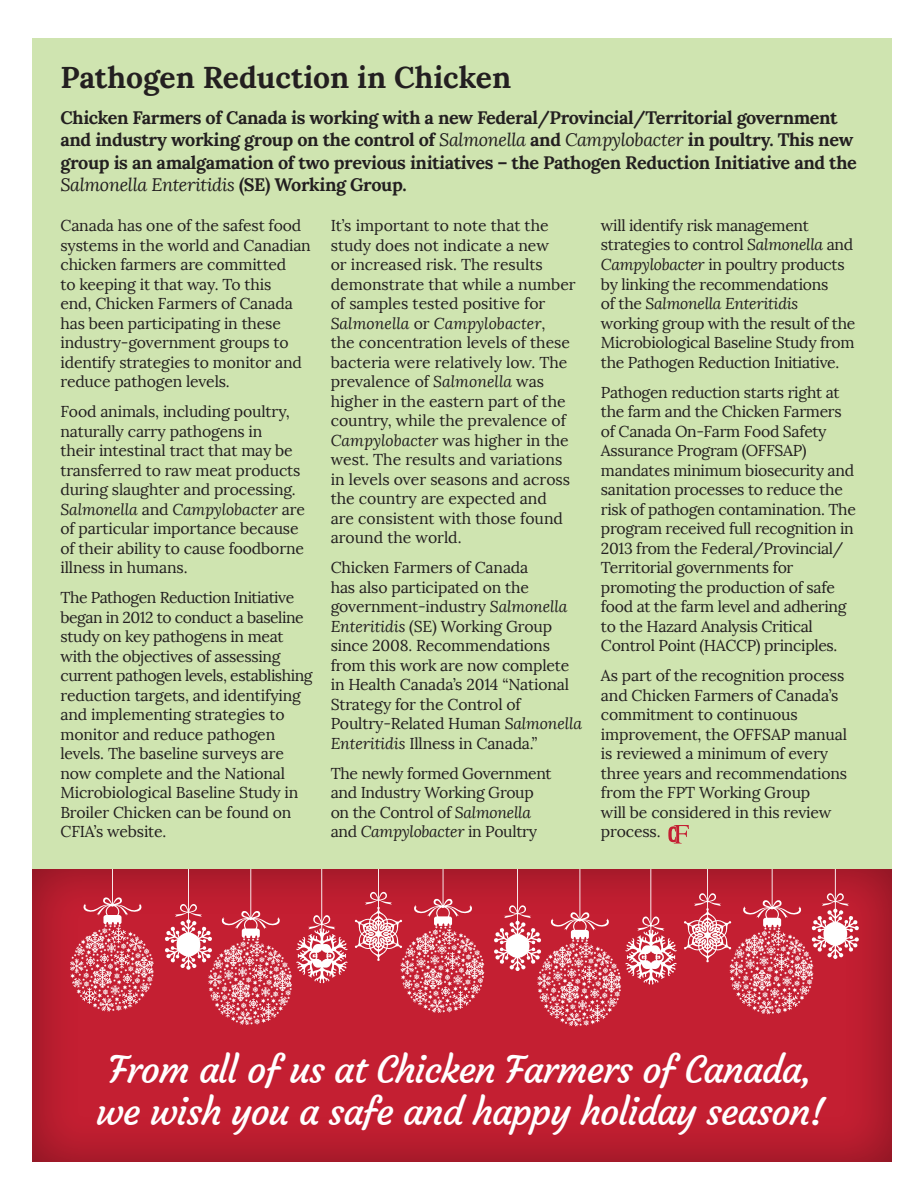
<style>
.page{position:relative;width:921px;height:1193px;background:#fff}
.page>*{position:absolute;margin:0;border:0;box-sizing:border-box;transform-origin:0 0}
.t1{font:37.5px/42px "Courgette";letter-spacing:-.03em;color:#fff;text-align:center}
.t2{font:700 30px "Lora";color:#231f20}
.t3{font:700 18px/22.5px "Lora";letter-spacing:-.02em;color:#231f20}
.t4{font:15.75px/19.5px "Lora";letter-spacing:-.01em;color:#231f20}
.s1{font-weight:400;font-style:italic}
.s2{font-style:italic}
</style>
<div class="page">
<div style="left:32px;top:866px;width:861px;height:295px;background:#231f20;opacity:.4"></div>
<svg style="left:493px;top:868px;width:365px;height:158px;background:#ca4453"></svg>
<svg style="left:164px;top:868px;width:320px;height:156px;background:#c94251"></svg>
<svg style="left:70px;top:868px;width:84px;height:143px;background:#cb4a59"></svg>
<div style="left:32px;top:39px;width:859px;height:829px;background:#cfe4b0"></div>
<svg style="left:668px;top:825px;width:20px;height:18px"></svg>
<h2 class="t2" style="left:60px;top:57px;width:452px">Pathogen Reduction in Chicken</h2>
<p class="t3" style="left:60px;top:106px;width:797px">Chicken Farmers of Canada is working with a new Federal/Provincial/Territorial government and industry working group on the control of <span class="s1">Salmonella</span> and <span class="s1">Campylobacter</span> in poultry. This new group is an amalgamation of two previous initiatives – the Pathogen Reduction Initiative and the <span class="s1">Salmonella Enteritidis</span> (SE) Working Group.</p>
<p class="t4" style="left:60px;top:216px;width:252px">Canada has one of the safest food systems in the world and Canadian chicken farmers are committed<br>to keeping it that way. To this<br>end, Chicken Farmers of Canada has been participating in these industry-government groups to identify strategies to monitor and reduce pathogen levels.</p>
<p class="t4" style="left:60px;top:402px;width:246px">Food animals, including poultry, naturally carry pathogens in<br>their intestinal tract that may be transferred to raw meat products during slaughter and processing.<br><span class="s2">Salmonella</span> and <span class="s2">Campylobacter</span> are of particular importance because of their ability to cause foodborne illness in humans.</p>
<p class="t4" style="left:60px;top:588px;width:253px">The Pathogen Reduction Initiative began in 2012 to conduct a baseline study on key pathogens in meat with the objectives of assessing current pathogen levels, establishing reduction targets, and identifying and implementing strategies to monitor and reduce pathogen levels. The baseline surveys are now complete and the National<br>Microbiological Baseline Study in<br>Broiler Chicken can be found on<br>CFIA’s website.</p>
<p class="t4" style="left:600px;top:216px;width:256px">will identify risk management strategies to control <span class="s2">Salmonella</span> and <span class="s2">Campylobacter</span> in poultry products by linking the recommendations<br>of the <span class="s2">Salmonella Enteritidis </span>working group with the result of the Microbiological Baseline Study from the Pathogen Reduction Initiative.</p>
<p class="t4" style="left:600px;top:382px;width:256px">Pathogen reduction starts right at the farm and the Chicken Farmers of Canada On-Farm Food Safety Assurance Program (OFFSAP) mandates minimum biosecurity and sanitation processes to reduce the risk of pathogen contamination. The program received full recognition in 2013 from the Federal/Provincial/ Territorial governments for promoting the production of safe food at the farm level and adhering to the Hazard Analysis Critical Control Point (HACCP) principles.</p>
<p class="t4" style="left:600px;top:666px;width:247px">As part of the recognition process and Chicken Farmers of Canada’s commitment to continuous improvement, the OFFSAP manual is reviewed a minimum of every three years and recommendations from the FPT Working Group<br>will be considered in this review process.</p>
<p class="t4" style="left:330px;top:216px;width:246px">It’s important to note that the study does not indicate a new<br>or increased risk. The results demonstrate that while a number of samples tested positive for<br><span class="s2">Salmonella</span> or <span class="s2">Campylobacter</span>,<br>the concentration levels of these bacteria were relatively low. The prevalence of <span class="s2">Salmonella</span> was higher in the eastern part of the country, while the prevalence of<br><span class="s2">Campylobacter</span> was higher in the west. The results and variations in levels over seasons and across the country are expected and<br>are consistent with those found around the world.</p>
<p class="t4" style="left:330px;top:558px;width:253px">Chicken Farmers of Canada<br>has also participated on the government-industry <span class="s2">Salmonella<br>Enteritidis</span> (SE) Working Group since 2008. Recommendations from this work are now complete in Health Canada’s 2014 “National<br>Strategy for the Control of<br>Poultry-Related Human <span class="s2">Salmonella<br>Enteritidis</span> Illness in Canada.”</p>
<p class="t4" style="left:330px;top:763px;width:222px">The newly formed Government and Industry Working Group on the Control of <span class="s2">Salmonella </span>and <span class="s2">Campylobacter</span> in Poultry</p>
<h1 class="t1" style="left:96px;top:1048px;width:730px">From all of us at Chicken Farmers of Canada, we wish you a safe and happy holiday season!</h1>
</div>
